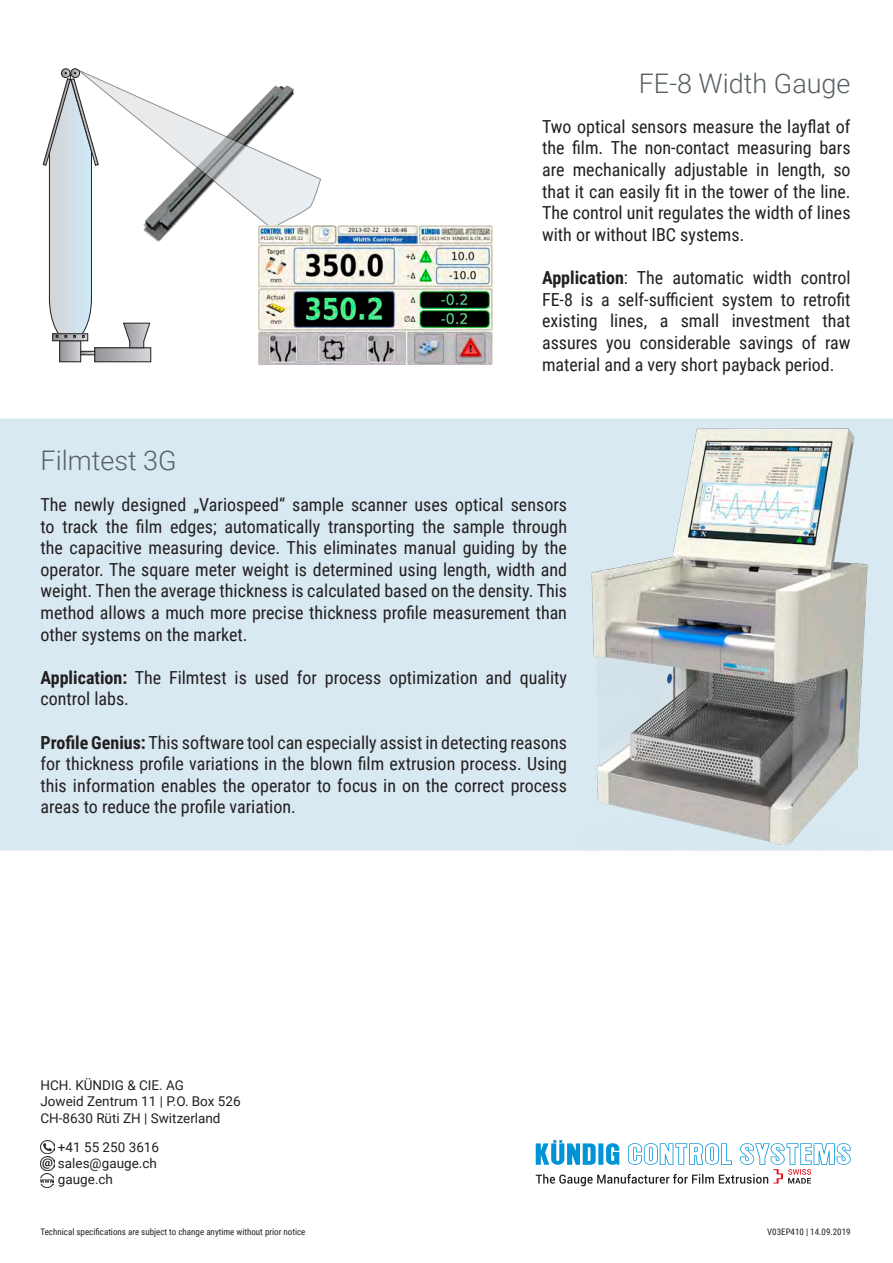
<style>
.page{position:relative;width:893px;height:1263px;background:#fff}
.page>*{position:absolute;margin:0;border:0;box-sizing:border-box;transform-origin:0 0}
.t1{font:300 27px "Roboto";color:#576065}
.t2{font:18px/21.6px "Roboto Condensed";color:#231f20;text-align:justify}
.t3{font:13.5px/16.2px "Roboto";color:#231f20}
.t4{font:9px "Roboto Condensed";color:#231f20}
.s1{font-weight:700}
</style>
<div class="page">
<svg style="left:536px;top:1140px;width:315px;height:46px"></svg>
<div style="left:1px;top:419px;width:891px;height:431px;background:#d8e9f1"></div>
<svg style="left:61px;top:349px;width:18px;height:11px"></svg>
<div style="left:59px;top:340px;width:22px;height:22px;border:1px solid #231f20"></div>
<svg style="left:96px;top:349px;width:53px;height:11px"></svg>
<div style="left:94px;top:347px;width:57px;height:15px;border:1px solid #231f20"></div>
<div style="left:80px;top:351px;width:15px;height:4px;border:1px solid #231f20"></div>
<svg style="left:42px;top:68px;width:279px;height:281px"></svg>
<img style="left:259px;top:226px;width:233px;height:138px">
<img style="left:41px;top:1140px;width:13px;height:14px">
<svg style="left:41px;top:1157px;width:13px;height:30px"></svg>
<img style="left:583px;top:418px;width:296px;height:433px">
<h1 class="t1" style="left:639px;top:64px;width:213px">FE-8 Width Gauge</h1>
<p class="t2" style="left:542px;top:115px;width:310px">Two optical sensors measure the layflat of the film. The non-contact measuring bars are mechanically adjustable in length, so that it can easily fit in the tower of the line.<br>The control unit regulates the width of lines with or without IBC systems.</p>
<p class="t2" style="left:542px;top:266px;width:310px"><span class="s1">Application</span>: The automatic width control FE-8 is a self-sufficient system to retrofit existing lines, a small investment that assures you considerable savings of raw material and a very short payback period.</p>
<h1 class="t1" style="left:40px;top:442px;width:138px">Filmtest 3G</h1>
<p class="t2" style="left:40px;top:493px;width:528px">The newly designed „Variospeed“ sample scanner uses optical sensors to track the film edges; automatically transporting the sample through the capacitive measuring device. This eliminates manual guiding by the operator. The square meter weight is determined using length, width and weight. Then the average thickness is calculated based on the density. This method allows a much more precise thickness profile measurement than other systems on the market.</p>
<p class="t2" style="left:40px;top:666px;width:528px"><span class="s1">Application:</span> The Filmtest is used for process optimization and quality control labs.</p>
<p class="t2" style="left:40px;top:731px;width:528px"><span class="s1">Profile Genius:</span> This software tool can especially assist in detecting reasons for thickness profile variations in the blown film extrusion process. Using this information enables the operator to focus in on the correct process areas to reduce the profile variation.</p>
<p class="t3" style="left:40px;top:1077px;width:202px">HCH. KÜNDIG &amp; CIE. AG<br>Joweid Zentrum 11 | P.O. Box 526<br>CH-8630 Rüti ZH | Switzerland</p>
<p class="t3" style="left:58px;top:1138px;width:103px">+41 55 250 3616 sales@gauge.ch gauge.ch</p>
<p class="t4" style="left:40px;top:1226px;width:267px">Technical specifications are subject to change anytime without prior notice</p>
<p class="t4" style="left:767px;top:1226px;width:85px">V03EP410 | 14.09.2019</p>
</div>
